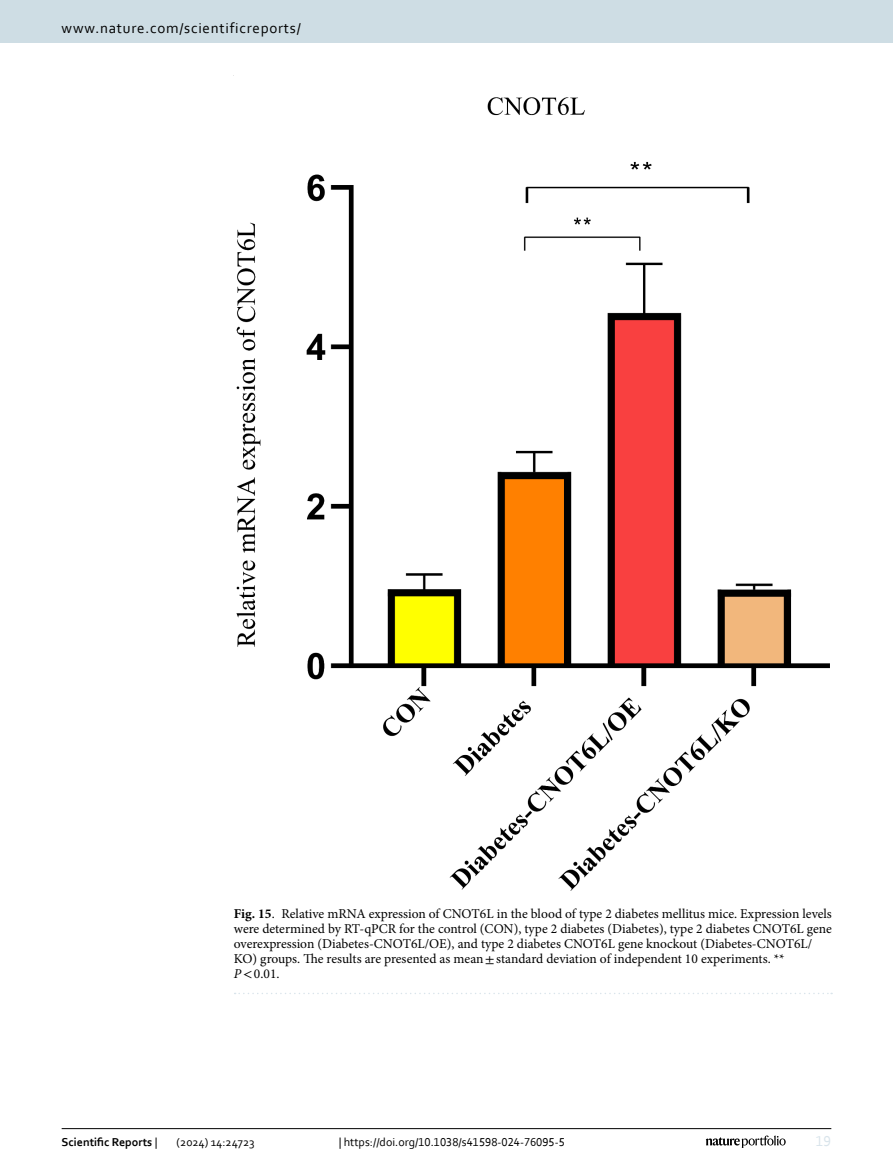
<style>
.page{position:relative;width:893px;height:1174px;background:#fff}
.page>*{position:absolute;margin:0;border:0;box-sizing:border-box;transform-origin:0 0}
.t1{font:15px "Corbel";letter-spacing:.05em;color:#000}
.t2{font:15px "Corbel";color:#d9e4eb}
.Figure_Caption{font:13.5px/15px "Minion Pro";color:#000}
.t3{font:12px "Corbel";color:#000}
.t4{font:700 12px "Corbel";color:#000}
.s1{font-weight:700}
.s2{font-family:"STIX"}
.s3{font-style:italic}
.s4{font-weight:400}
</style>
<div class="page">
<img style="left:236px;top:97px;width:593px;height:793px">
<svg style="left:235px;top:992px;width:597px;height:2px"></svg>
<hr style="left:62px;top:1128px;width:769px;height:1px;background:#000">
<svg style="left:706px;top:1135px;width:80px;height:12px"></svg>
<div style="left:0;top:0;width:893px;height:43px;background:#cedde4"></div>
<p class="t1" style="left:62px;top:18px;width:241px">www.nature.com/scientificreports/</p>
<p class="Figure_Caption" style="left:234px;top:906px;width:599px"><span class="s1">Fig. 15</span>. Relative mRNA expression of CNOT6L in the blood of type 2 diabetes mellitus mice. Expression levels were determined by RT-qPCR for the control (CON), type 2 diabetes (Diabetes), type 2 diabetes CNOT6L gene overexpression (Diabetes-CNOT6L/OE), and type 2 diabetes CNOT6L gene knockout (Diabetes-CNOT6L/ KO) groups. The results are presented as mean<span class="s2">±</span>standard deviation of independent 10 experiments. ** <span class="s3">P</span><span class="s2">&lt;</span>0.01.</p>
<p class="t4" style="left:62px;top:1134px;width:97px">Scientific Reports <span class="s4">|</span></p>
<p class="t3" style="left:177px;top:1134px;width:80px">(2024) 14:24723</p>
<p class="t3" style="left:339px;top:1134px;width:228px">| https://doi.org/10.1038/s41598-024-76095-5</p>
<p class="t2" style="left:816px;top:1132px;width:17px">19</p>
</div>
